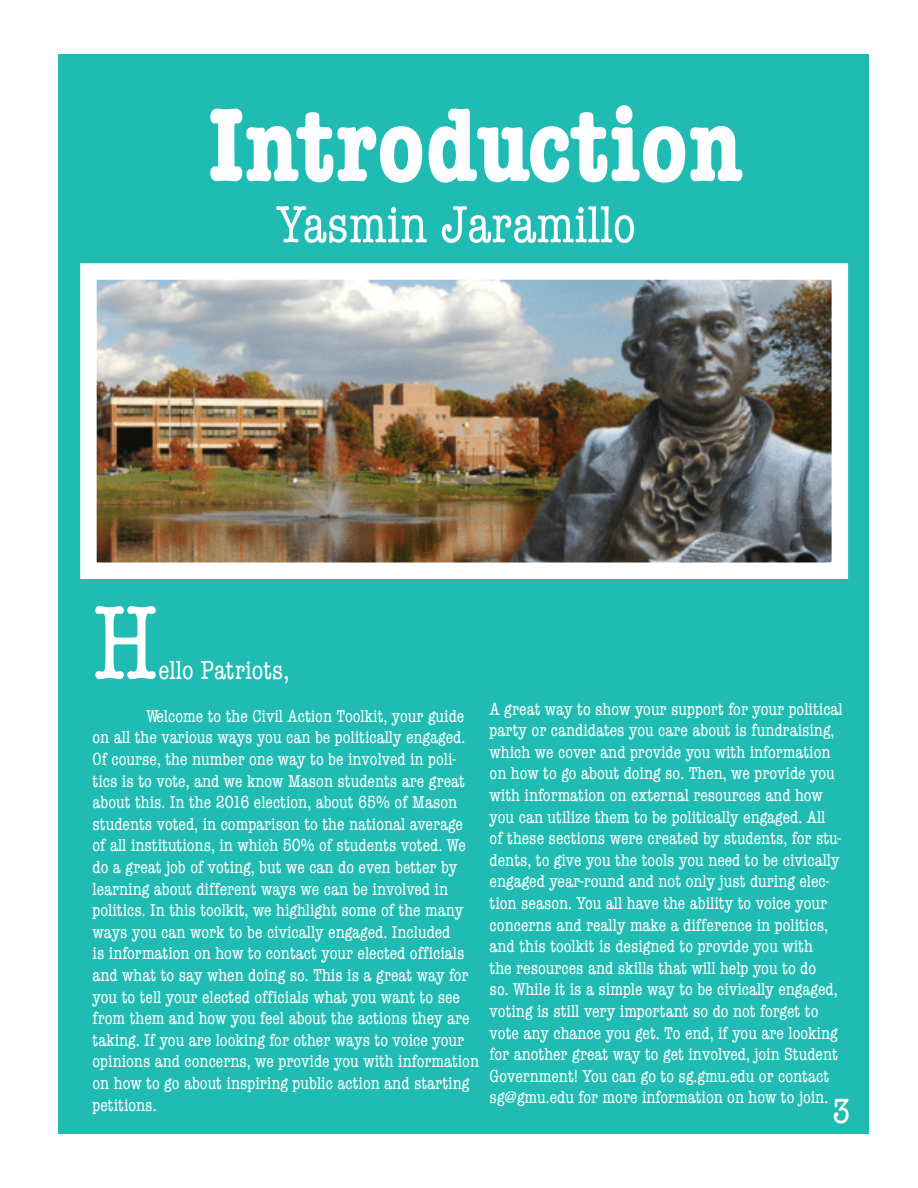
<style>
.page{position:relative;width:918px;height:1188px;background:#fff}
.page>*{position:absolute;margin:0;border:0;box-sizing:border-box;transform-origin:0 0}
.t1{font:700 condensed 108px "American Typewriter";color:#fbfdfe}
.t2{font:condensed 108px "American Typewriter";color:#fff}
.t3{font:condensed 54px "American Typewriter";color:#fbfdfe}
.t4{font:condensed 36px "American Typewriter";color:#fff}
.t5{font:condensed 27px "American Typewriter";color:#fff}
.t6{font:condensed 18px/21.6px "American Typewriter";color:#fff}
</style>
<div class="page">
<div style="left:59px;top:54px;width:810px;height:1080px;background:#20bcb3"></div>
<img style="left:97px;top:280px;width:734px;height:282px">
<div style="left:80px;top:263px;width:768px;height:316px;border:16px solid #fff"></div>
<p class="t1" style="left:208px;top:59px;width:536px">Introduction</p>
<p class="t3" style="left:277px;top:184px;width:361px">Yasmin Jaramillo</p>
<p class="t2" style="left:93px;top:561px;width:67px">H</p>
<p class="t5" style="left:158px;top:649px;width:132px">ello Patriots,</p>
<p class="t6" style="left:93px;top:704px;width:388px;text-indent:54px">Welcome to the Civil Action Toolkit, your guide on all the various ways you can be politically engaged.<br>Of course, the number one way to be involved in poli&shy;tics is to vote, and we know Mason students are great about this. In the 2016 election, about 65% of Mason students voted, in comparison to the national average of all institutions, in which 50% of students voted. We do a great job of voting, but we can do even better by learning about different ways we can be involved in politics. In this toolkit, we highlight some of the many ways you can work to be civically engaged. Included<br>is information on how to contact your elected officials and what to say when doing so. This is a great way for you to tell your elected officials what you want to see from them and how you feel about the actions they are taking. If you are looking for other ways to voice your opinions and concerns, we provide you with information on how to go about inspiring public action and starting petitions.</p>
<p class="t6" style="left:490px;top:697px;width:355px">A great way to show your support for your political party or candidates you care about is fundraising, which we cover and provide you with information on how to go about doing so. Then, we provide you with information on external resources and how you can utilize them to be politically engaged. All of these sections were created by students, for stu&shy;dents, to give you the tools you need to be civically engaged year-round and not only just during elec&shy;tion season. You all have the ability to voice your concerns and really make a difference in politics, and this toolkit is designed to provide you with<br>the resources and skills that will help you to do<br>so. While it is a simple way to be civically engaged, voting is still very important so do not forget to vote any chance you get. To end, if you are looking for another great way to get involved, join Student Government! You can go to sg.gmu.edu or contact sg@gmu.edu for more information on how to join.</p>
<p class="t4" style="left:832px;top:1084px;width:19px">3</p>
</div>
